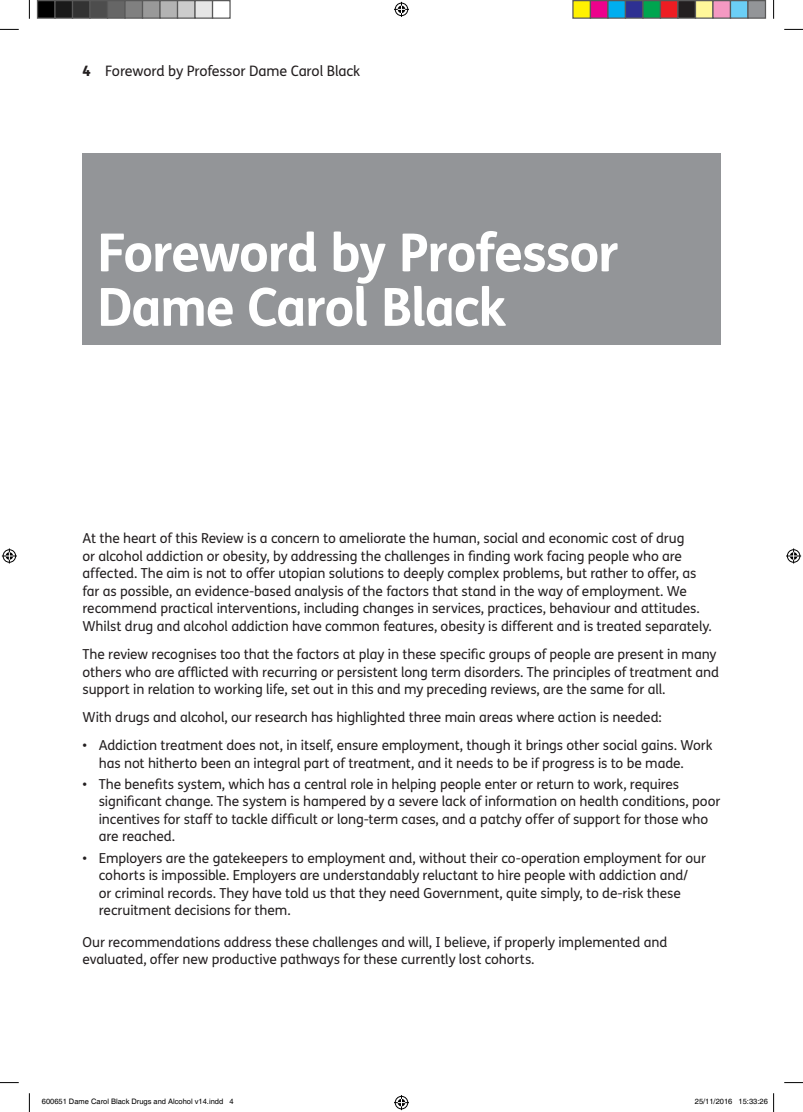
<style>
.page{position:relative;width:803px;height:1112px;background:#fff}
.page>*{position:absolute;margin:0;border:0;box-sizing:border-box;transform-origin:0 0}
.t1{font:700 52.5px/54.4px "FS Me";letter-spacing:-.025em;color:#fff}
.t2{font:14.38px "FS Me";letter-spacing:-.01em;color:#231f20}
.t3{font:13.75px/17.5px "FS Me";letter-spacing:-.005em;color:#231f20}
.t4{font:7.5px "Helvetica";color:#000}
.s1{font-weight:800}
</style>
<div class="page">
<div style="left:83px;top:153px;width:638px;height:192px;background:#939598"></div>
<svg style="left:0;top:29px;width:19px;height:1px"></svg>
<svg style="left:784px;top:29px;width:19px;height:1px"></svg>
<svg style="left:0;top:1082px;width:19px;height:1px"></svg>
<svg style="left:784px;top:1082px;width:19px;height:1px"></svg>
<svg style="left:29px;top:0;width:1px;height:19px"></svg>
<svg style="left:29px;top:1093px;width:1px;height:18px"></svg>
<svg style="left:773px;top:0;width:1px;height:19px"></svg>
<svg style="left:394px;top:2px;width:15px;height:15px"></svg>
<svg style="left:394px;top:1095px;width:15px;height:14px"></svg>
<svg style="left:2px;top:548px;width:15px;height:15px"></svg>
<svg style="left:786px;top:548px;width:15px;height:15px"></svg>
<div style="left:38px;top:1px;width:17px;height:17px;background:#000"></div>
<div style="left:37px;top:0;width:19px;height:19px;border:1px solid #595959"></div>
<div style="left:55px;top:1px;width:18px;height:17px;background:#1a1a1a"></div>
<div style="left:54px;top:0;width:19px;height:19px;border:1px solid #595959"></div>
<div style="left:73px;top:1px;width:17px;height:17px;background:#333"></div>
<div style="left:72px;top:0;width:19px;height:19px;border:1px solid #595959"></div>
<div style="left:90px;top:1px;width:18px;height:17px;background:#4d4d4d"></div>
<div style="left:89px;top:0;width:19px;height:19px;border:1px solid #595959"></div>
<div style="left:108px;top:1px;width:17px;height:17px;background:#666"></div>
<div style="left:107px;top:0;width:19px;height:19px;border:1px solid #595959"></div>
<div style="left:125px;top:1px;width:18px;height:17px;background:#808080"></div>
<div style="left:124px;top:0;width:19px;height:19px;border:1px solid #595959"></div>
<div style="left:143px;top:1px;width:17px;height:17px;background:#999"></div>
<div style="left:142px;top:0;width:19px;height:19px;border:1px solid #595959"></div>
<div style="left:160px;top:1px;width:18px;height:17px;background:#b3b3b3"></div>
<div style="left:159px;top:0;width:19px;height:19px;border:1px solid #595959"></div>
<div style="left:178px;top:1px;width:17px;height:17px;background:#ccc"></div>
<div style="left:177px;top:0;width:19px;height:19px;border:1px solid #595959"></div>
<div style="left:195px;top:1px;width:18px;height:17px;background:#e6e6e6"></div>
<div style="left:194px;top:0;width:19px;height:19px;border:1px solid #595959"></div>
<div style="left:212px;top:0;width:19px;height:19px;border:1px solid #595959"></div>
<div style="left:573px;top:1px;width:17px;height:17px;background:#fff101"></div>
<div style="left:572px;top:0;width:19px;height:19px;border:1px solid #595959"></div>
<div style="left:590px;top:1px;width:18px;height:17px;background:#ed028c"></div>
<div style="left:590px;top:0;width:18px;height:19px;border:1px solid #595959"></div>
<div style="left:608px;top:1px;width:17px;height:17px;background:#00aeef"></div>
<div style="left:607px;top:0;width:19px;height:19px;border:1px solid #595959"></div>
<div style="left:625px;top:1px;width:18px;height:17px;background:#2e3092"></div>
<div style="left:625px;top:0;width:18px;height:19px;border:1px solid #595959"></div>
<div style="left:643px;top:1px;width:17px;height:17px;background:#00a54f"></div>
<div style="left:642px;top:0;width:19px;height:19px;border:1px solid #595959"></div>
<div style="left:660px;top:1px;width:18px;height:17px;background:#ee1d23"></div>
<div style="left:660px;top:0;width:18px;height:19px;border:1px solid #595959"></div>
<div style="left:678px;top:1px;width:17px;height:17px;background:#231f20"></div>
<div style="left:677px;top:0;width:19px;height:19px;border:1px solid #595959"></div>
<div style="left:695px;top:1px;width:18px;height:17px;background:#fff79a"></div>
<div style="left:695px;top:0;width:18px;height:19px;border:1px solid #595959"></div>
<div style="left:713px;top:1px;width:17px;height:17px;background:#f499c2"></div>
<div style="left:712px;top:0;width:19px;height:19px;border:1px solid #595959"></div>
<div style="left:730px;top:1px;width:18px;height:17px;background:#6bcff6"></div>
<div style="left:730px;top:0;width:18px;height:19px;border:1px solid #595959"></div>
<div style="left:748px;top:1px;width:17px;height:17px;background:#939598"></div>
<div style="left:747px;top:0;width:19px;height:19px;border:1px solid #595959"></div>
<svg style="left:773px;top:1093px;width:1px;height:18px"></svg>
<p class="t2" style="left:83px;top:61px;width:279px"><span class="s1">4</span> Foreword by Professor Dame Carol Black</p>
<h1 class="t1" style="left:97px;top:223px;width:523px">Foreword by Professor<br>Dame Carol Black</h1>
<p class="t3" style="left:83px;top:529px;width:631px">At the heart of this Review is a concern to ameliorate the human, social and economic cost of drug<br>or alcohol addiction or obesity, by addressing the challenges in finding work facing people who are affected. The aim is not to offer utopian solutions to deeply complex problems, but rather to offer, as far as possible, an evidence-based analysis of the factors that stand in the way of employment. We recommend practical interventions, including changes in services, practices, behaviour and attitudes.<br>Whilst drug and alcohol addiction have common features, obesity is different and is treated separately.</p>
<p class="t3" style="left:83px;top:645px;width:638px">The review recognises too that the factors at play in these specific groups of people are present in many others who are afflicted with recurring or persistent long term disorders. The principles of treatment and support in relation to working life, set out in this and my preceding reviews, are the same for all.</p>
<p class="t3" style="left:83px;top:708px;width:581px">With drugs and alcohol, our research has highlighted three main areas where action is needed:</p>
<p class="t3" style="left:99px;top:736px;width:615px;text-indent:-16px">• Addiction treatment does not, in itself, ensure employment, though it brings other social gains. Work has not hitherto been an integral part of treatment, and it needs to be if progress is to be made.</p>
<p class="t3" style="left:99px;top:774px;width:623px;text-indent:-16px">• The benefits system, which has a central role in helping people enter or return to work, requires significant change. The system is hampered by a severe lack of information on health conditions, poor incentives for staff to tackle difficult or long-term cases, and a patchy offer of support for those who are reached.</p>
<p class="t3" style="left:99px;top:848px;width:609px;text-indent:-16px">• Employers are the gatekeepers to employment and, without their co-operation employment for our cohorts is impossible. Employers are understandably reluctant to hire people with addiction and/<br>or criminal records. They have told us that they need Government, quite simply, to de-risk these recruitment decisions for them.</p>
<p class="t3" style="left:83px;top:932px;width:586px">Our recommendations address these challenges and will, I believe, if properly implemented and evaluated, offer new productive pathways for these currently lost cohorts.</p>
<p class="t4" style="left:42px;top:1097px;width:193px">600651 Dame Carol Black Drugs and Alcohol v14.indd 4</p>
<p class="t4" style="left:695px;top:1097px;width:74px">25/11/2016 15:33:26</p>
</div>
